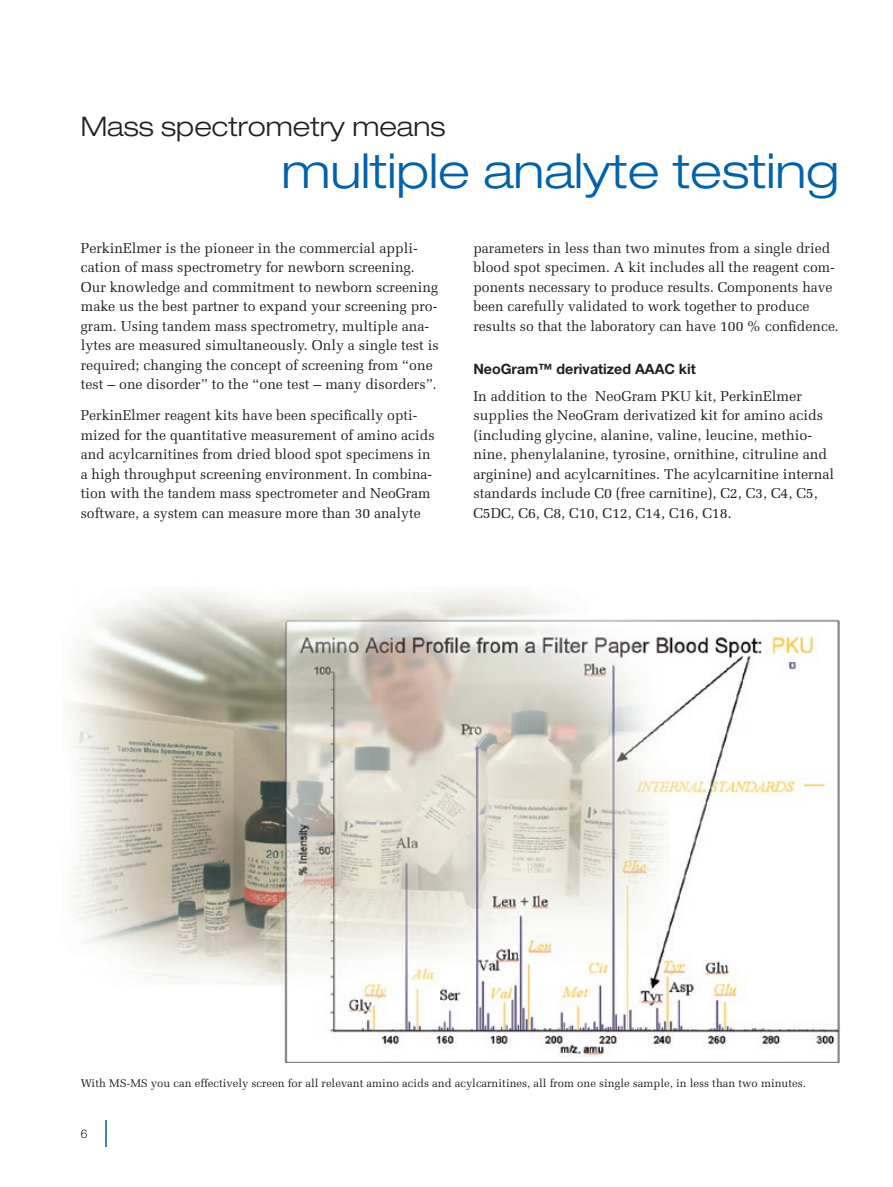
<style>
.page{position:relative;width:893px;height:1187px;background:#fff}
.page>*{position:absolute;margin:0;border:0;box-sizing:border-box;transform-origin:0 0}
.t1{font:300 expanded 48px "Helvetica Neue";color:#0161aa}
.t2{font:300 expanded 27px "Helvetica Neue";color:#231f20}
.t3{font:14.25px/19.5px "Melior";color:#231f20}
.t4{font:700 14.25px "Helvetica Neue";color:#231f20}
.t5{font:300 12px "Helvetica Neue";color:#231f20}
.t6{font:11.25px "Melior";color:#231f20}
</style>
<div class="page">
<hr style="left:105px;top:1119px;width:2px;height:27px;background:#0161aa">
<img style="left:69px;top:589px;width:771px;height:473px">
<h2 class="t2" style="left:81px;top:110px;width:366px">Mass spectrometry means</h2>
<h1 class="t1" style="left:281px;top:142px;width:559px">multiple analyte testing</h1>
<p class="t3" style="left:81px;top:238px;width:359px">PerkinElmer is the pioneer in the commercial appli&shy;cation of mass spectrometry for newborn screening.<br>Our knowledge and commitment to newborn screening make us the best partner to expand your screening pro&shy;gram. Using tandem mass spectrometry, multiple ana&shy;lytes are measured simultaneously. Only a single test is required; changing the concept of screening from “one test – one disorder” to the “one test – many disorders”.</p>
<p class="t3" style="left:81px;top:405px;width:355px">PerkinElmer reagent kits have been specifically opti&shy;mized for the quantitative measurement of amino acids and acylcarnitines from dried blood spot specimens in a high throughput screening environment. In combina&shy;tion with the tandem mass spectrometer and NeoGram software, a system can measure more than 30 analyte</p>
<p class="t3" style="left:473px;top:238px;width:367px">parameters in less than two minutes from a single dried blood spot specimen. A kit includes all the reagent com&shy;ponents necessary to produce results. Components have been carefully validated to work together to produce results so that the laboratory can have 100 % confidence.</p>
<p class="t4" style="left:473px;top:360px;width:224px">NeoGram™ derivatized AAAC kit</p>
<p class="t3" style="left:473px;top:386px;width:362px">In addition to the NeoGram PKU kit, PerkinElmer supplies the NeoGram derivatized kit for amino acids (including glycine, alanine, valine, leucine, methio&shy;nine, phenylalanine, tyrosine, ornithine, citruline and arginine) and acylcarnitines. The acylcarnitine internal standards include C0 (free carnitine), C2, C3, C4, C5, C5DC, C6, C8, C10, C12, C14, C16, C18.</p>
<p class="t6" style="left:81px;top:1076px;width:727px">With MS-MS you can effectively screen for all relevant amino acids and acylcarnitines, all from one single sample, in less than two minutes.</p>
<p class="t5" style="left:81px;top:1126px;width:8px">6</p>
</div>
